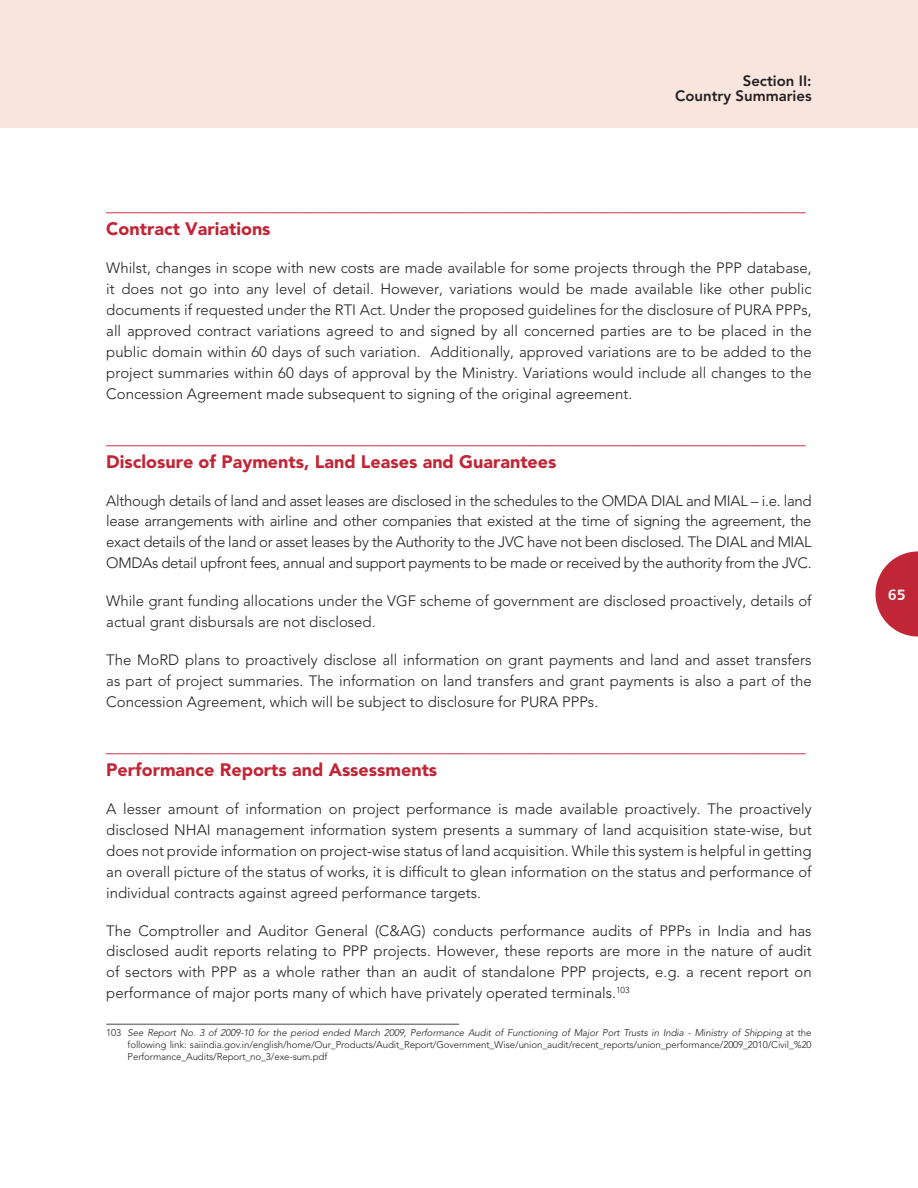
<style>
.page{position:relative;width:918px;height:1188px;background:#fff}
.page>*{position:absolute;margin:0;border:0;box-sizing:border-box;transform-origin:0 0}
.WB_Sub-Headline{font:900 18px "Avenir LT Std";color:#c02636}
.WB_Cuerpo_de_text{font:300 15px/20.9px "Avenir LT Std";color:#231f20;text-align:justify}
.t1{font:800 15px/15px "Avenir LT Std";color:#231f20;text-align:right}
.t2{font:15px "Humanist 777 BT Bold B";color:#fff}
.WB_Pie_de_pagina{font:300 9.75px/12px "Avenir LT Std";letter-spacing:-.01em;color:#231f20;text-align:justify}
.s1{font-style:italic}
</style>
<div class="page">
<svg style="left:875px;top:551px;width:43px;height:86px"></svg>
<div style="left:0;top:0;width:918px;height:128px;background:#f7e5de"></div>
<hr style="left:106px;top:1024px;width:353px;height:1px;background:#808285">
<p class="t1" style="left:675px;top:73px;width:138px">Section II:<br>Country Summaries</p>
<p class="WB_Sub-Headline" style="left:106px;top:194px;width:701px">______________________________________________________________________________</p>
<p class="WB_Sub-Headline" style="left:106px;top:218px;width:166px">Contract Variations</p>
<p class="WB_Cuerpo_de_text" style="left:106px;top:257px;width:707px">Whilst, changes in scope with new costs are made available for some projects through the PPP database, it does not go into any level of detail. However, variations would be made available like other public documents if requested under the RTI Act. Under the proposed guidelines for the disclosure of PURA PPPs, all approved contract variations agreed to and signed by all concerned parties are to be placed in the public domain within 60 days of such variation. Additionally, approved variations are to be added to the project summaries within 60 days of approval by the Ministry. Variations would include all changes to the Concession Agreement made subsequent to signing of the original agreement.</p>
<p class="WB_Sub-Headline" style="left:106px;top:427px;width:701px">______________________________________________________________________________</p>
<p class="WB_Sub-Headline" style="left:106px;top:450px;width:452px">Disclosure of Payments, Land Leases and Guarantees</p>
<p class="WB_Cuerpo_de_text" style="left:106px;top:490px;width:707px">Although details of land and asset leases are disclosed in the schedules to the OMDA DIAL and MIAL – i.e. land lease arrangements with airline and other companies that existed at the time of signing the agreement, the exact details of the land or asset leases by the Authority to the JVC have not been disclosed. The DIAL and MIAL OMDAs detail upfront fees, annual and support payments to be made or received by the authority from the JVC.</p>
<p class="WB_Cuerpo_de_text" style="left:106px;top:591px;width:707px">While grant funding allocations under the VGF scheme of government are disclosed proactively, details of actual grant disbursals are not disclosed.</p>
<p class="WB_Cuerpo_de_text" style="left:106px;top:650px;width:707px">The MoRD plans to proactively disclose all information on grant payments and land and asset transfers as part of project summaries. The information on land transfers and grant payments is also a part of the Concession Agreement, which will be subject to disclosure for PURA PPPs.</p>
<p class="WB_Sub-Headline" style="left:106px;top:735px;width:701px">______________________________________________________________________________</p>
<p class="WB_Sub-Headline" style="left:106px;top:759px;width:333px">Performance Reports and Assessments</p>
<p class="WB_Cuerpo_de_text" style="left:106px;top:798px;width:707px">A lesser amount of information on project performance is made available proactively. The proactively disclosed NHAI management information system presents a summary of land acquisition state-wise, but does not provide information on project-wise status of land acquisition. While this system is helpful in getting an overall picture of the status of works, it is difficult to glean information on the status and performance of individual contracts against agreed performance targets.</p>
<p class="WB_Cuerpo_de_text" style="left:106px;top:920px;width:707px">The Comptroller and Auditor General (C&amp;AG) conducts performance audits of PPPs in India and has disclosed audit reports relating to PPP projects. However, these reports are more in the nature of audit of sectors with PPP as a whole rather than an audit of standalone PPP projects, e.g. a recent report on performance of major ports many of which have privately operated terminals.<sup>103</sup></p>
<p class="WB_Pie_de_pagina" style="left:128px;top:1027px;width:686px;text-indent:-21px">103 <span class="s1">See Report No. 3 of 2009-10 for the period ended March 2009, Performance Audit of Functioning of Major Port Trusts in India - Ministry of Shipping</span> at the following link: saiindia.gov.in/english/home/Our_Products/Audit_Report/Government_Wise/union_audit/recent_reports/union_performance/2009_2010/Civil_%20<br>Performance_Audits/Report_no_3/exe-sum.pdf</p>
<p class="t2" style="left:888px;top:585px;width:19px">65</p>
</div>
